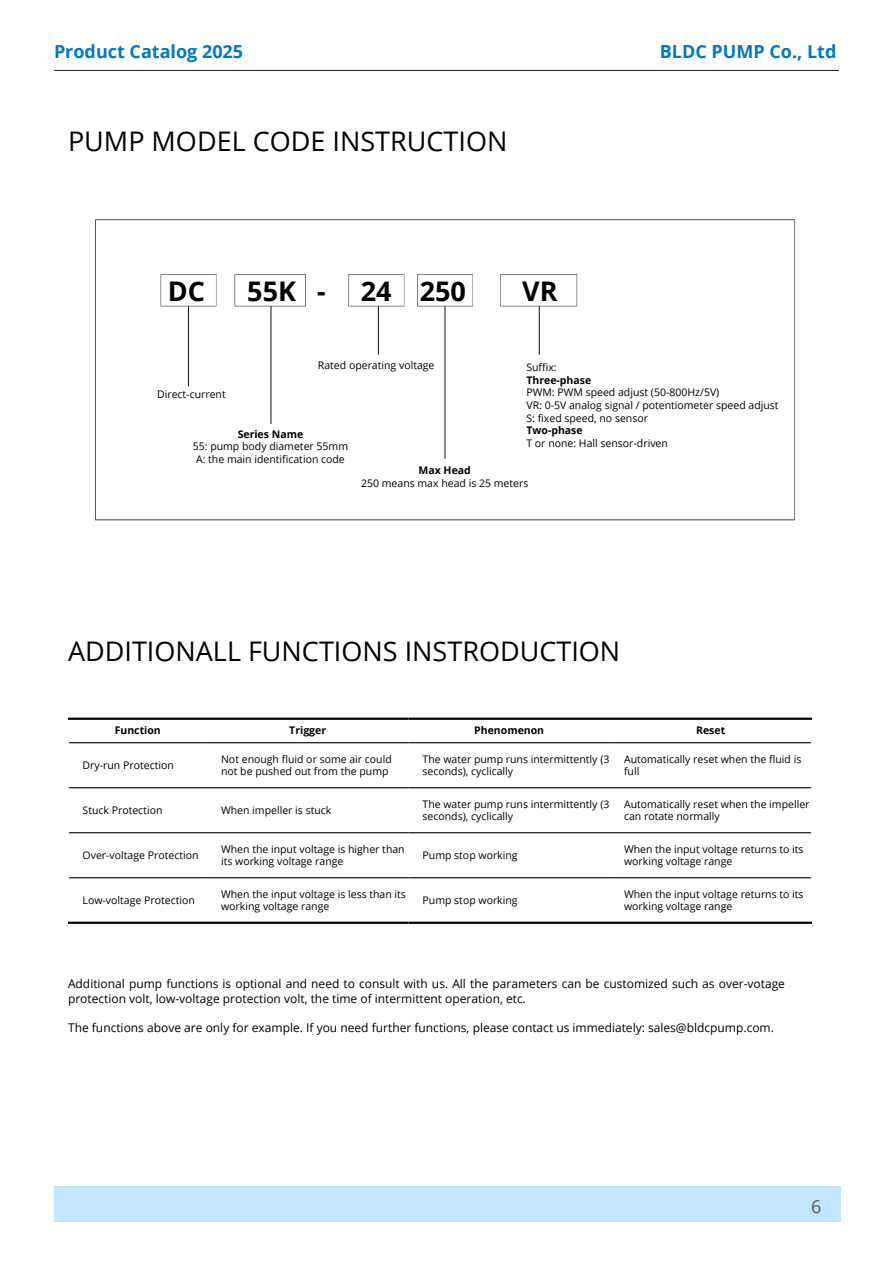
<style>
.page{position:relative;width:893px;height:1263px;background:#fff}
.page>*{position:absolute;margin:0;border:0;box-sizing:border-box;transform-origin:0 0}
.t1{font:27px "Open Sans";color:#000}
.t2{font:700 27px "Open Sans";color:#000}
.t3{font:700 18px "Open Sans";color:#0079c3}
.t4{font:18px "Open Sans";color:#595757}
.t5{font:12px/14.4px "Open Sans";color:#000}
.t6{font:10.5px/12.6px "Open Sans";color:#000}
.t7{font:700 10.5px "Open Sans";color:#000}
</style>
<div class="page">
<div style="left:55px;top:1186px;width:786px;height:36px;background:#c2e4ff"></div>
<hr style="left:54px;top:70px;width:785px;height:1px;background:#1d1a1a">
<img style="left:95px;top:219px;width:701px;height:302px">
<hr style="left:68px;top:718px;width:139px;height:2px;background:#000">
<hr style="left:207px;top:718px;width:201px;height:2px;background:#000">
<hr style="left:408px;top:718px;width:202px;height:2px;background:#000">
<hr style="left:610px;top:718px;width:202px;height:2px;background:#000">
<hr style="left:69px;top:742px;width:138px;height:1px;background:#000">
<hr style="left:207px;top:742px;width:201px;height:1px;background:#000">
<hr style="left:408px;top:742px;width:202px;height:1px;background:#000">
<hr style="left:610px;top:742px;width:201px;height:1px;background:#000">
<hr style="left:69px;top:787px;width:138px;height:1px;background:#000">
<hr style="left:207px;top:787px;width:201px;height:1px;background:#000">
<hr style="left:408px;top:787px;width:202px;height:1px;background:#000">
<hr style="left:610px;top:787px;width:201px;height:1px;background:#000">
<hr style="left:69px;top:832px;width:138px;height:1px;background:#000">
<hr style="left:207px;top:832px;width:201px;height:1px;background:#000">
<hr style="left:408px;top:832px;width:202px;height:1px;background:#000">
<hr style="left:610px;top:832px;width:201px;height:1px;background:#000">
<hr style="left:69px;top:877px;width:138px;height:1px;background:#000">
<hr style="left:207px;top:877px;width:201px;height:1px;background:#000">
<hr style="left:408px;top:877px;width:202px;height:1px;background:#000">
<hr style="left:610px;top:877px;width:201px;height:1px;background:#000">
<hr style="left:68px;top:922px;width:139px;height:2px;background:#000">
<hr style="left:207px;top:922px;width:201px;height:2px;background:#000">
<hr style="left:408px;top:922px;width:202px;height:2px;background:#000">
<hr style="left:610px;top:922px;width:202px;height:2px;background:#000">
<h2 class="t3" style="left:54px;top:39px;width:191px">Product Catalog 2025</h2>
<h2 class="t3" style="left:660px;top:39px;width:178px">BLDC PUMP Co., Ltd</h2>
<h1 class="t1" style="left:68px;top:122px;width:441px">PUMP MODEL CODE INSTRUCTION</h1>
<h1 class="t2" style="left:168px;top:272px;width:39px">DC</h1>
<h1 class="t2" style="left:247px;top:272px;width:80px">55K -</h1>
<h1 class="t2" style="left:361px;top:272px;width:107px">24 250</h1>
<h1 class="t2" style="left:522px;top:272px;width:37px">VR</h1>
<p class="t6" style="left:157px;top:388px;width:70px">Direct-current</p>
<p class="t6" style="left:318px;top:359px;width:118px">Rated operating voltage</p>
<p class="t7" style="left:238px;top:427px;width:67px">Series Name</p>
<p class="t6" style="left:193px;top:440px;width:157px;text-align:center">55: pump body diameter 55mm<br>A: the main identification code</p>
<p class="t6" style="left:526px;top:361px;width:32px">Suffix:</p>
<p class="t7" style="left:526px;top:373px;width:66px">Three-phase</p>
<p class="t6" style="left:526px;top:386px;width:254px">PWM: PWM speed adjust (50-800Hz/5V)<br>VR: 0-5V analog signal / potentiometer speed adjust<br>S: fixed speed, no sensor</p>
<p class="t7" style="left:526px;top:423px;width:58px">Two-phase</p>
<p class="t6" style="left:526px;top:436px;width:143px">T or none: Hall sensor-driven</p>
<p class="t7" style="left:419px;top:463px;width:54px">Max Head</p>
<p class="t6" style="left:361px;top:477px;width:169px">250 means max head is 25 meters</p>
<h1 class="t1" style="left:68px;top:633px;width:554px">ADDITIONALL FUNCTIONS INSTRODUCTION</h1>
<p class="t7" style="left:115px;top:723px;width:48px">Function</p>
<p class="t7" style="left:289px;top:723px;width:38px">Trigger</p>
<p class="t7" style="left:474px;top:723px;width:71px">Phenomenon</p>
<p class="t7" style="left:696px;top:723px;width:31px">Reset</p>
<p class="t6" style="left:83px;top:759px;width:93px">Dry-run Protection</p>
<p class="t6" style="left:221px;top:752px;width:172px">Not enough fluid or some air could not be pushed out from the pump</p>
<p class="t6" style="left:423px;top:752px;width:188px">The water pump runs intermittently (3 seconds), cyclically</p>
<p class="t6" style="left:624px;top:752px;width:179px">Automatically reset when the fluid is full</p>
<p class="t6" style="left:83px;top:804px;width:81px">Stuck Protection</p>
<p class="t6" style="left:221px;top:804px;width:112px">When impeller is stuck</p>
<p class="t6" style="left:423px;top:797px;width:188px">The water pump runs intermittently (3 seconds), cyclically</p>
<p class="t6" style="left:624px;top:797px;width:187px">Automatically reset when the impeller can rotate normally</p>
<p class="t6" style="left:83px;top:849px;width:117px">Over-voltage Protection</p>
<p class="t6" style="left:221px;top:842px;width:185px">When the input voltage is higher than its working voltage range</p>
<p class="t6" style="left:423px;top:849px;width:97px">Pump stop working</p>
<p class="t6" style="left:624px;top:842px;width:181px">When the input voltage returns to its working voltage range</p>
<p class="t6" style="left:83px;top:894px;width:114px">Low-voltage Protection</p>
<p class="t6" style="left:221px;top:887px;width:186px">When the input voltage is less than its working voltage range</p>
<p class="t6" style="left:423px;top:894px;width:97px">Pump stop working</p>
<p class="t6" style="left:624px;top:887px;width:181px">When the input voltage returns to its working voltage range</p>
<p class="t5" style="left:68px;top:976px;width:718px">Additional pump functions is optional and need to consult with us. All the parameters can be customized such as over-votage protection volt, low-voltage protection volt, the time of intermittent operation, etc.</p>
<p class="t5" style="left:68px;top:1020px;width:707px">The functions above are only for example. If you need further functions, please contact us immediately: sales@bldcpump.com.</p>
<h2 class="t4" style="left:811px;top:1194px;width:12px">6</h2>
</div>
